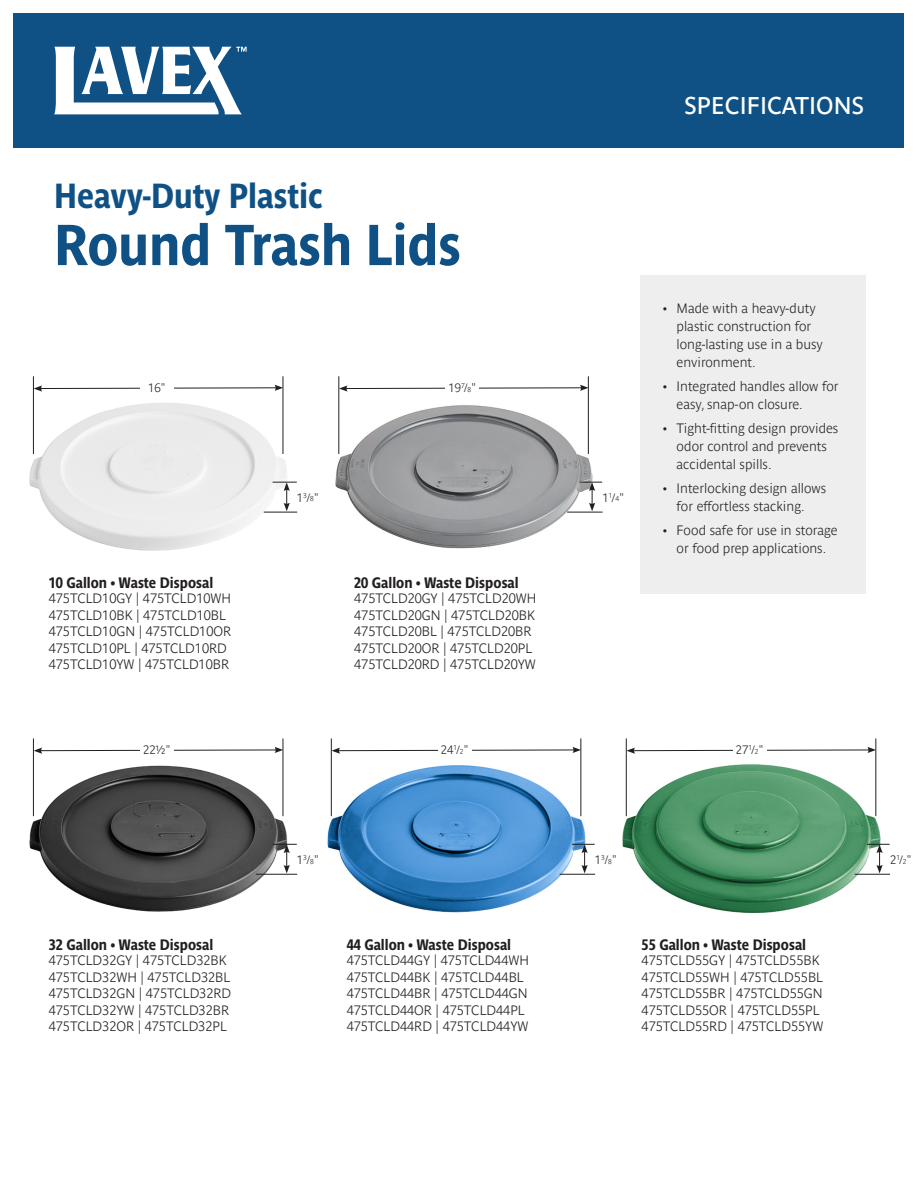
<style>
.page{position:relative;width:918px;height:1188px;background:#fff}
.page>*{position:absolute;margin:0;border:0;box-sizing:border-box;transform-origin:0 0}
.t1{font:700 57px "Parisine Std Narr";color:#0f5184}
.t2{font:700 34.5px "Parisine Std Narr";color:#0f5184}
.t3{font:24px "Parisine Std";color:#fff}
.t4{font:700 15px "Parisine Std Narr";color:#231f20}
.t5{font:700 13.5px/16.5px "Parisine Std Clair";color:#231f20}
.t6{font:700 12px "Parisine Std Clair";color:#231f20}
.s1{font-size:7.05px}
</style>
<div class="page">
<div style="left:14px;top:14px;width:890px;height:134px;background:#0f5184"></div>
<svg style="left:54px;top:47px;width:193px;height:67px"></svg>
<div style="left:640px;top:275px;width:226px;height:319px;background:#eeeeef"></div>
<img style="left:29px;top:376px;width:260px;height:175px">
<svg style="left:34px;top:385px;width:249px;height:7px"></svg>
<div style="left:140px;top:383px;width:34px;height:9px;background:#fff"></div>
<hr style="left:264px;top:512px;width:33px;height:1px;background:#231f20">
<hr style="left:33px;top:376px;width:1px;height:78px;background:#231f20">
<svg style="left:273px;top:482px;width:24px;height:29px"></svg>
<hr style="left:283px;top:376px;width:1px;height:78px;background:#231f20">
<div style="left:291px;top:487px;width:34px;height:20px;background:#fff"></div>
<img style="left:335px;top:376px;width:258px;height:173px">
<svg style="left:340px;top:385px;width:248px;height:7px"></svg>
<div style="left:445px;top:383px;width:34px;height:9px;background:#fff"></div>
<hr style="left:567px;top:512px;width:36px;height:1px;background:#231f20">
<hr style="left:339px;top:376px;width:1px;height:78px;background:#231f20">
<svg style="left:579px;top:482px;width:23px;height:29px"></svg>
<hr style="left:588px;top:376px;width:1px;height:78px;background:#231f20">
<div style="left:596px;top:487px;width:35px;height:20px;background:#fff"></div>
<img style="left:29px;top:738px;width:260px;height:174px">
<svg style="left:34px;top:747px;width:249px;height:7px"></svg>
<div style="left:140px;top:745px;width:34px;height:9px;background:#fff"></div>
<hr style="left:256px;top:874px;width:41px;height:1px;background:#231f20">
<hr style="left:33px;top:738px;width:1px;height:78px;background:#231f20">
<svg style="left:273px;top:844px;width:24px;height:29px"></svg>
<hr style="left:283px;top:738px;width:1px;height:78px;background:#231f20">
<div style="left:291px;top:849px;width:34px;height:21px;background:#fff"></div>
<img style="left:327px;top:738px;width:259px;height:175px">
<svg style="left:332px;top:747px;width:249px;height:7px"></svg>
<div style="left:438px;top:745px;width:34px;height:9px;background:#fff"></div>
<hr style="left:560px;top:874px;width:35px;height:1px;background:#231f20">
<hr style="left:331px;top:738px;width:1px;height:78px;background:#231f20">
<svg style="left:572px;top:844px;width:23px;height:29px"></svg>
<hr style="left:581px;top:738px;width:1px;height:78px;background:#231f20">
<div style="left:589px;top:849px;width:34px;height:21px;background:#fff"></div>
<img style="left:622px;top:738px;width:259px;height:175px">
<svg style="left:627px;top:747px;width:249px;height:7px"></svg>
<div style="left:733px;top:745px;width:34px;height:9px;background:#fff"></div>
<hr style="left:855px;top:874px;width:35px;height:1px;background:#231f20">
<hr style="left:626px;top:738px;width:1px;height:78px;background:#231f20">
<svg style="left:867px;top:844px;width:23px;height:29px"></svg>
<hr style="left:876px;top:738px;width:1px;height:78px;background:#231f20">
<div style="left:884px;top:849px;width:34px;height:21px;background:#fff"></div>
<p class="t2" style="left:54px;top:176px;width:270px">Heavy-Duty Plastic</p>
<p class="t1" style="left:54px;top:211px;width:408px">Round Trash Lids</p>
<p class="t6" style="left:148px;top:381px;width:19px">16"</p>
<p class="t4" style="left:49px;top:573px;width:166px">10 Gallon • Waste Disposal</p>
<p class="t5" style="left:49px;top:590px;width:184px">475TCLD10GY | 475TCLD10WH<br>475TCLD10BK | 475TCLD10BL<br>475TCLD10GN | 475TCLD10OR<br>475TCLD10PL | 475TCLD10RD<br>475TCLD10YW | 475TCLD10BR</p>
<p class="t6" style="left:143px;top:743px;width:29px">221/2"</p>
<p class="t4" style="left:49px;top:936px;width:166px">32 Gallon • Waste Disposal</p>
<p class="t5" style="left:49px;top:952px;width:184px">475TCLD32GY | 475TCLD32BK<br>475TCLD32WH | 475TCLD32BL<br>475TCLD32GN | 475TCLD32RD<br>475TCLD32YW | 475TCLD32BR<br>475TCLD32OR | 475TCLD32PL</p>
<p class="t6" style="left:448px;top:381px;width:29px">19<sup>7</sup>/<span class="s1">8</span>"</p>
<p class="t6" style="left:297px;top:491px;width:24px">1<sup>3</sup>/<span class="s1">8</span>"</p>
<p class="t4" style="left:354px;top:573px;width:166px">20 Gallon • Waste Disposal</p>
<p class="t5" style="left:354px;top:590px;width:184px">475TCLD20GY | 475TCLD20WH<br>475TCLD20GN | 475TCLD20BK<br>475TCLD20BL | 475TCLD20BR<br>475TCLD20OR | 475TCLD20PL<br>475TCLD20RD | 475TCLD20YW</p>
<p class="t6" style="left:441px;top:743px;width:29px">24<sup>1</sup>/<span class="s1">2</span>"</p>
<p class="t6" style="left:297px;top:853px;width:24px">1<sup>3</sup>/<span class="s1">8</span>"</p>
<p class="t4" style="left:347px;top:936px;width:166px">44 Gallon • Waste Disposal</p>
<p class="t5" style="left:347px;top:952px;width:184px">475TCLD44GY | 475TCLD44WH<br>475TCLD44BK | 475TCLD44BL<br>475TCLD44BR | 475TCLD44GN<br>475TCLD44OR | 475TCLD44PL<br>475TCLD44RD | 475TCLD44YW</p>
<p class="t3" style="left:684px;top:92px;width:182px">SPECIFICATIONS</p>
<p class="t6" style="left:603px;top:491px;width:23px">1<sup>1</sup>/<span class="s1">4</span>"</p>
<p class="t5" style="left:677px;top:299px;width:148px;line-height:18px;text-indent:-14px">• Made with a heavy-duty plastic construction for long-lasting use in a busy environment.</p>
<p class="t5" style="left:677px;top:377px;width:164px;line-height:18px;text-indent:-14px">• Integrated handles allow for easy, snap-on closure.</p>
<p class="t5" style="left:677px;top:419px;width:163px;line-height:18px;text-indent:-14px">• Tight-fitting design provides odor control and prevents accidental spills.</p>
<p class="t5" style="left:677px;top:479px;width:151px;line-height:18px;text-indent:-14px">• Interlocking design allows for effortless stacking.</p>
<p class="t5" style="left:663px;top:521px;width:176px;line-height:18px;text-align:center">• Food safe for use in storage or food prep applications.</p>
<p class="t6" style="left:736px;top:743px;width:29px">27<sup>1</sup>/<span class="s1">2</span>"</p>
<p class="t6" style="left:595px;top:853px;width:24px">1<sup>3</sup>/<span class="s1">8</span>"</p>
<p class="t4" style="left:642px;top:936px;width:166px">55 Gallon • Waste Disposal</p>
<p class="t5" style="left:642px;top:952px;width:183px">475TCLD55GY | 475TCLD55BK<br>475TCLD55WH | 475TCLD55BL<br>475TCLD55BR | 475TCLD55GN<br>475TCLD55OR | 475TCLD55PL<br>475TCLD55RD | 475TCLD55YW</p>
<p class="t6" style="left:890px;top:853px;width:23px">2<sup>1</sup>/<span class="s1">2</span>"</p>
</div>
